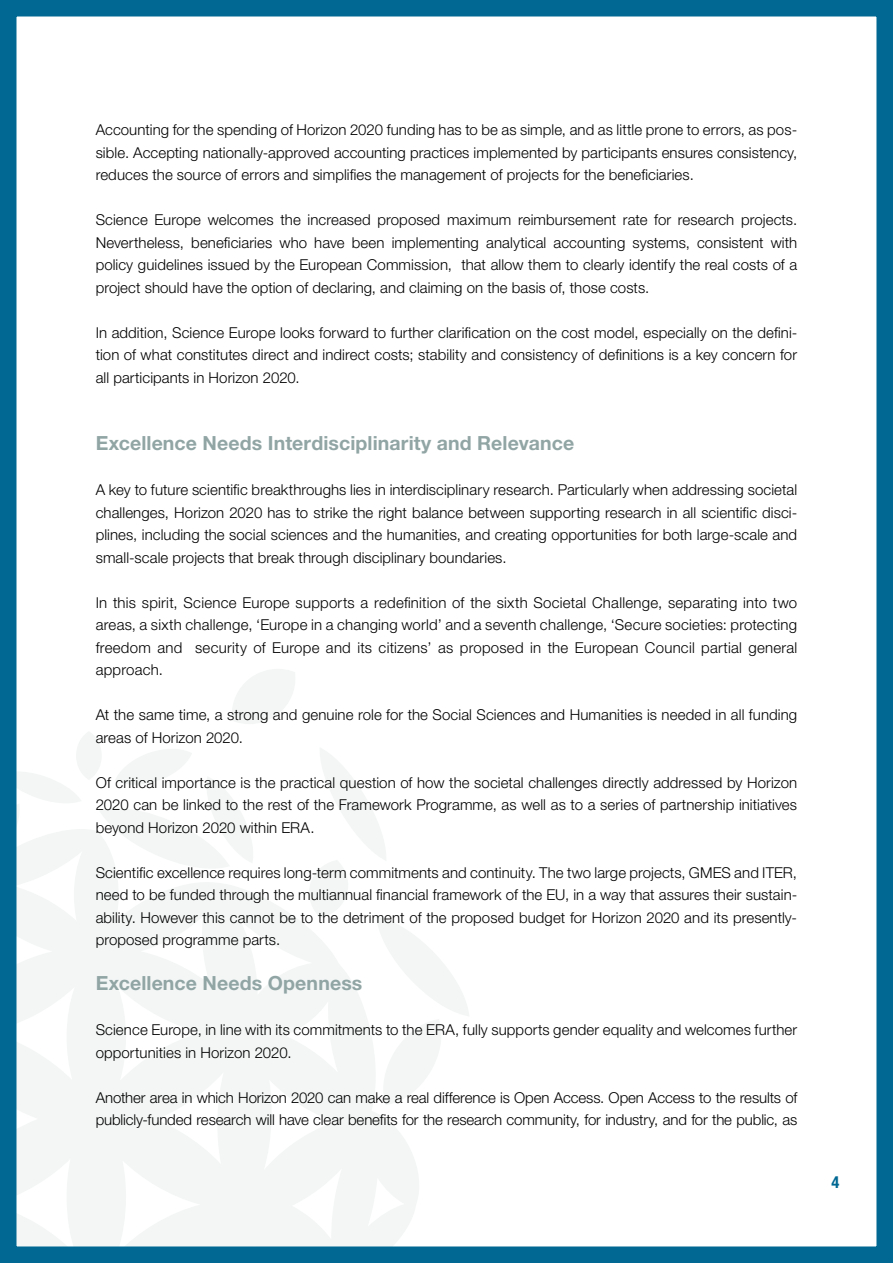
<style>
.page{position:relative;width:893px;height:1263px;background:#fff}
.page>*{position:absolute;margin:0;border:0;box-sizing:border-box;transform-origin:0 0}
.t1{font:700 19.5px "Helvetica Neue LT Std";letter-spacing:.005em;color:#91a5a5}
.t2{font:700 condensed 16.5px "Helvetica Neue LT Std";color:#006892}
.t3{font:300 15px/22.5px "Helvetica Neue LT Std";letter-spacing:.005em;color:#000;text-align:justify}
</style>
<div class="page">
<svg style="left:17px;top:669px;width:452px;height:577px"></svg>
<div style="left:0;top:0;width:893px;height:1263px;border:16px solid #006892"></div>
<p class="t3" style="left:96px;top:118px;width:703px">Accounting for the spending of Horizon 2020 funding has to be as simple, and as little prone to errors, as pos&shy;sible. Accepting nationally-approved accounting practices implemented by participants ensures consistency, reduces the source of errors and simplifies the management of projects for the beneficiaries.</p>
<p class="t3" style="left:96px;top:208px;width:703px">Science Europe welcomes the increased proposed maximum reimbursement rate for research projects.<br>Nevertheless, beneficiaries who have been implementing analytical accounting systems, consistent with policy guidelines issued by the European Commission, that allow them to clearly identify the real costs of a project should have the option of declaring, and claiming on the basis of, those costs.</p>
<p class="t3" style="left:96px;top:321px;width:703px">In addition, Science Europe looks forward to further clarification on the cost model, especially on the defini&shy;tion of what constitutes direct and indirect costs; stability and consistency of definitions is a key concern for all participants in Horizon 2020.</p>
<h1 class="t1" style="left:96px;top:431px;width:480px">Excellence Needs Interdisciplinarity and Relevance</h1>
<p class="t3" style="left:96px;top:478px;width:703px">A key to future scientific breakthroughs lies in interdisciplinary research. Particularly when addressing societal challenges, Horizon 2020 has to strike the right balance between supporting research in all scientific disci&shy;plines, including the social sciences and the humanities, and creating opportunities for both large-scale and small-scale projects that break through disciplinary boundaries.</p>
<p class="t3" style="left:96px;top:591px;width:703px">In this spirit, Science Europe supports a redefinition of the sixth Societal Challenge, separating into two areas, a sixth challenge, ‘Europe in a changing world’ and a seventh challenge, ‘Secure societies: protecting freedom and security of Europe and its citizens’ as proposed in the European Council partial general approach.</p>
<p class="t3" style="left:96px;top:703px;width:703px">At the same time, a strong and genuine role for the Social Sciences and Humanities is needed in all funding areas of Horizon 2020.</p>
<p class="t3" style="left:96px;top:771px;width:703px">Of critical importance is the practical question of how the societal challenges directly addressed by Horizon 2020 can be linked to the rest of the Framework Programme, as well as to a series of partnership initiatives beyond Horizon 2020 within ERA.</p>
<p class="t3" style="left:96px;top:861px;width:703px">Scientific excellence requires long-term commitments and continuity. The two large projects, GMES and ITER, need to be funded through the multiannual financial framework of the EU, in a way that assures their sustain&shy;ability. However this cannot be to the detriment of the proposed budget for Horizon 2020 and its presently&shy;proposed programme parts.</p>
<h1 class="t1" style="left:96px;top:971px;width:268px">Excellence Needs Openness</h1>
<p class="t3" style="left:96px;top:1018px;width:703px">Science Europe, in line with its commitments to the ERA, fully supports gender equality and welcomes further opportunities in Horizon 2020.</p>
<p class="t3" style="left:96px;top:1086px;width:703px">Another area in which Horizon 2020 can make a real difference is Open Access. Open Access to the results of publicly-funded research will have clear benefits for the research community, for industry, and for the public, as</p>
<p class="t2" style="left:831px;top:1172px;width:9px">4</p>
</div>
